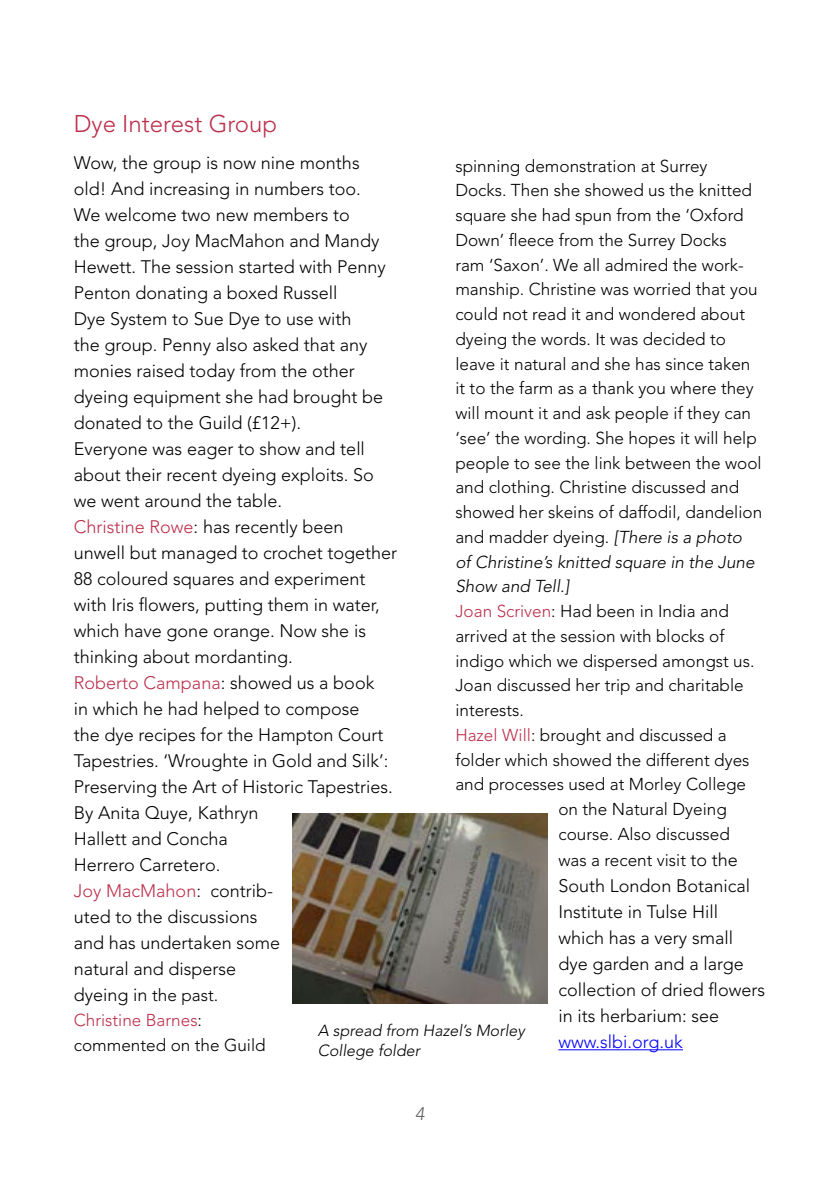
<style>
.page{position:relative;width:840px;height:1191px;background:#fff}
.page>*{position:absolute;margin:0;border:0;box-sizing:border-box;transform-origin:0 0}
.t1{font:300 24px "Avenir LT Std";color:#bc2f4b}
.t2{font:300 18px/26px "Avenir LT Std";color:#000}
.t3{font:300 18px "Avenir LT Std";color:#00f}
.t4{font:italic 300 18px "Avenir LT Std";color:#58595b}
.t5{font:300 17.2px/24.8px "Avenir LT Std";color:#000}
.t6{font:italic 300 17.2px "Avenir LT Std";color:#000}
.t7{font:italic 300 16px/20px "Avenir LT Std";color:#000}
.s1{color:#bc2f4b}
.s2{font-size:17.2px}
.s3{font-style:italic}
.s4{font-size:18px}
</style>
<div class="page">
<img style="left:293px;top:813px;width:253px;height:190px">
<hr style="left:558px;top:1049px;width:124px;height:1px;background:#00f">
<h1 class="t1" style="left:74px;top:109px;width:205px">Dye Interest Group</h1>
<p class="t2" style="left:74px;top:150px;width:325px">Wow, the group is now nine months<br>old! And increasing in numbers too.<br>We welcome two new members to<br>the group, Joy MacMahon and Mandy<br>Hewett. The session started with Penny<br>Penton donating a boxed Russell<br>Dye System to Sue Dye to use with<br>the group. Penny also asked that any monies raised today from the other dyeing equipment she had brought be donated to the Guild (£12+).<br>Everyone was eager to show and tell about their recent dyeing exploits. So we went around the table.<br><span class="s1">Christine Rowe</span>: has recently been unwell but managed to crochet together<br>88 coloured squares and experiment with Iris flowers, putting them in water, which have gone orange. Now she is thinking about mordanting.<br><span class="s1">Roberto Campana</span>: showed us a book<br>in which he had helped to compose<br>the dye recipes for the Hampton Court<br>Tapestries. ‘Wroughte in Gold and Silk’:<br>Preserving the Art of Historic Tapestries.<br>By Anita Quye, Kathryn<br>Hallett and Concha<br>Herrero Carretero.<br><span class="s1">Joy MacMahon</span>: contrib-<br>uted to the discussions<br>and has undertaken some<br>natural and disperse<br>dyeing in <span class="s2">the past.</span></p>
<p class="t5" style="left:74px;top:1007px;width:193px"><span class="s1">Christine Barnes</span>: commented on the Guild</p>
<p class="t5" style="left:455px;top:153px;width:253px">spinning demonstration at Surrey</p>
<p class="t5" style="left:455px;top:178px;width:298px">Docks. Then she showed us the knitted</p>
<p class="t5" style="left:455px;top:203px;width:289px">square she had spun from the ‘Oxford</p>
<p class="t5" style="left:455px;top:228px;width:273px">Down’ fleece from the Surrey Docks</p>
<p class="t5" style="left:455px;top:252px;width:290px">ram ‘Saxon’. We all admired the work-</p>
<p class="t5" style="left:455px;top:277px;width:304px">manship. Christine was worried that you</p>
<p class="t5" style="left:455px;top:302px;width:291px">could not read it and wondered about</p>
<p class="t5" style="left:455px;top:327px;width:272px">dyeing the words. It was decided to</p>
<p class="t5" style="left:455px;top:351px;width:296px">leave it natural and she has since taken</p>
<p class="t5" style="left:455px;top:376px;width:300px">it to the farm as a thank you where they</p>
<p class="t5" style="left:455px;top:401px;width:297px">will mount it and ask people if they can</p>
<p class="t5" style="left:455px;top:425px;width:303px">‘see’ the wording. She hopes it will help</p>
<p class="t5" style="left:455px;top:450px;width:307px">people to see the link between the wool</p>
<p class="t5" style="left:455px;top:475px;width:285px">and clothing. Christine discussed and</p>
<p class="t5" style="left:455px;top:500px;width:308px">showed her skeins of daffodil, dandelion</p>
<p class="t5" style="left:455px;top:524px;width:288px">and madder dyeing. <span class="s3">[There is a photo</span></p>
<p class="t6" style="left:455px;top:551px;width:300px">of Christine’s knitted square in the June</p>
<p class="t6" style="left:455px;top:576px;width:115px">Show and Tell.]</p>
<p class="t5" style="left:455px;top:599px;width:275px"><span class="s1">Joan Scriven</span>: Had been in India and</p>
<p class="t5" style="left:455px;top:623px;width:270px">arrived at the session with blocks of</p>
<p class="t5" style="left:455px;top:648px;width:300px">indigo which we dispersed amongst us.</p>
<p class="t5" style="left:455px;top:673px;width:290px">Joan discussed her trip and charitable</p>
<p class="t5" style="left:455px;top:698px;width:70px">interests.</p>
<p class="t5" style="left:455px;top:722px;width:273px"><span class="s1">Hazel Will</span>: brought and discussed a</p>
<p class="t5" style="left:455px;top:747px;width:295px">folder which showed the different dyes</p>
<p class="t5" style="left:455px;top:772px;width:292px">and processes used at Morley College</p>
<p class="t5" style="left:558px;top:796px;width:170px">on the Natural Dyeing</p>
<p class="t5" style="left:558px;top:821px;width:173px">course. Also discussed</p>
<p class="t5" style="left:558px;top:847px;width:181px">was a recent visit <span class="s4">to the</span></p>
<p class="t2" style="left:558px;top:872px;width:208px">South London Botanical<br>Institute in Tulse Hill which has a very small dye garden and a large collection of dried flowers in its herbarium: see</p>
<p class="t3" style="left:558px;top:1031px;width:126px">www.slbi.org.uk</p>
<p class="t7" style="left:317px;top:1020px;width:208px">A spread from Hazel’s Morley<br>College folder</p>
<p class="t4" style="left:415px;top:1102px;width:11px">4</p>
</div>
